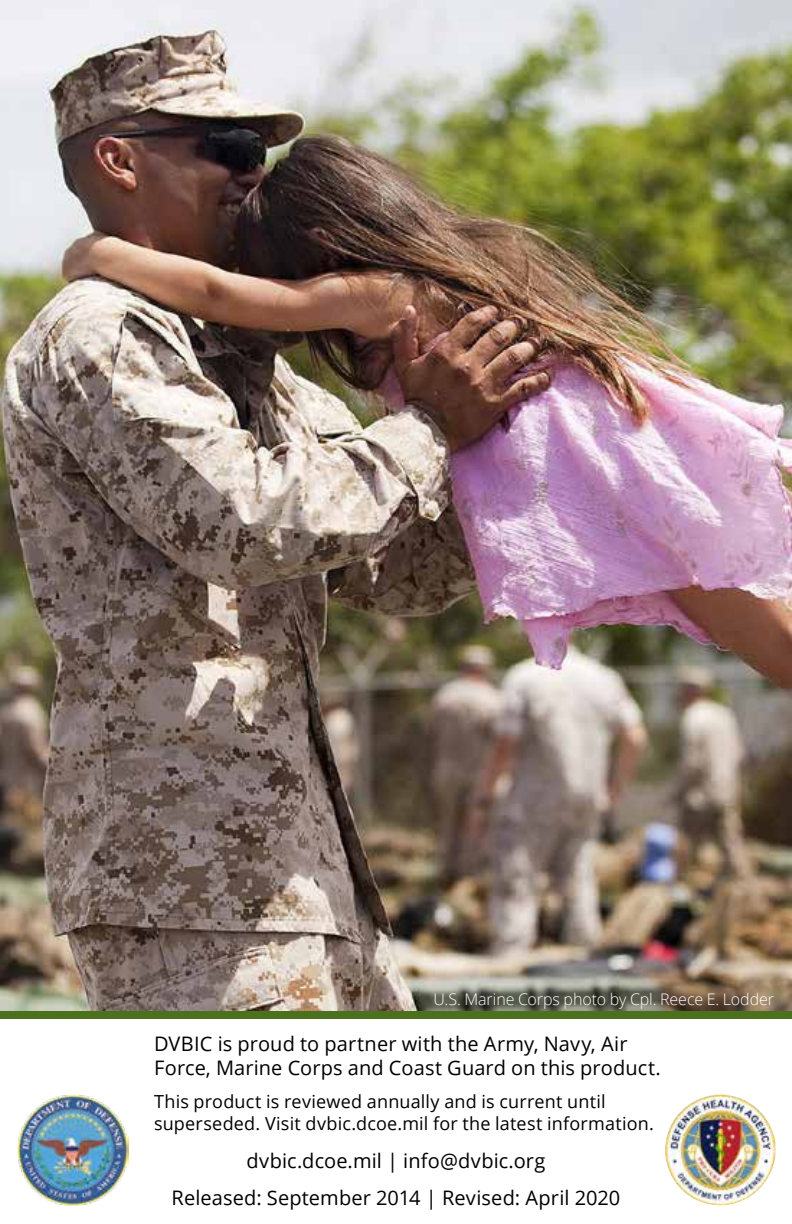
<style>
.page{position:relative;width:792px;height:1224px;background:#fff}
.page>*{position:absolute;margin:0;border:0;box-sizing:border-box;transform-origin:0 0}
.t1{font:20px/24px "Open Sans";letter-spacing:.005em;color:#000}
.t2{font:18px/21.6px "Open Sans";letter-spacing:.01em;color:#000}
.t3{font:300 16px "Open Sans";letter-spacing:-.005em;color:#fff}
</style>
<div class="page">
<img style="left:0;top:0;width:792px;height:1011px">
<div style="left:0;top:1011px;width:792px;height:8px;background:#4b711d"></div>
<img style="left:18px;top:1095px;width:111px;height:110px">
<img style="left:665px;top:1095px;width:111px;height:110px">
<p class="t3" style="left:433px;top:988px;width:342px">U.S. Marine Corps photo by Cpl. Reece E. Lodder</p>
<p class="t1" style="left:154px;top:1031px;width:508px">DVBIC is proud to partner with the Army, Navy, Air<br>Force, Marine Corps and Coast Guard on this product.</p>
<p class="t2" style="left:154px;top:1090px;width:501px">This product is reviewed annually and is current until superseded. Visit dvbic.dcoe.mil for the latest information.</p>
<p class="t1" style="left:247px;top:1149px;width:300px">dvbic.dcoe.mil | info@dvbic.org</p>
<p class="t1" style="left:172px;top:1185px;width:450px">Released: September 2014 | Revised: April 2020</p>
</div>
